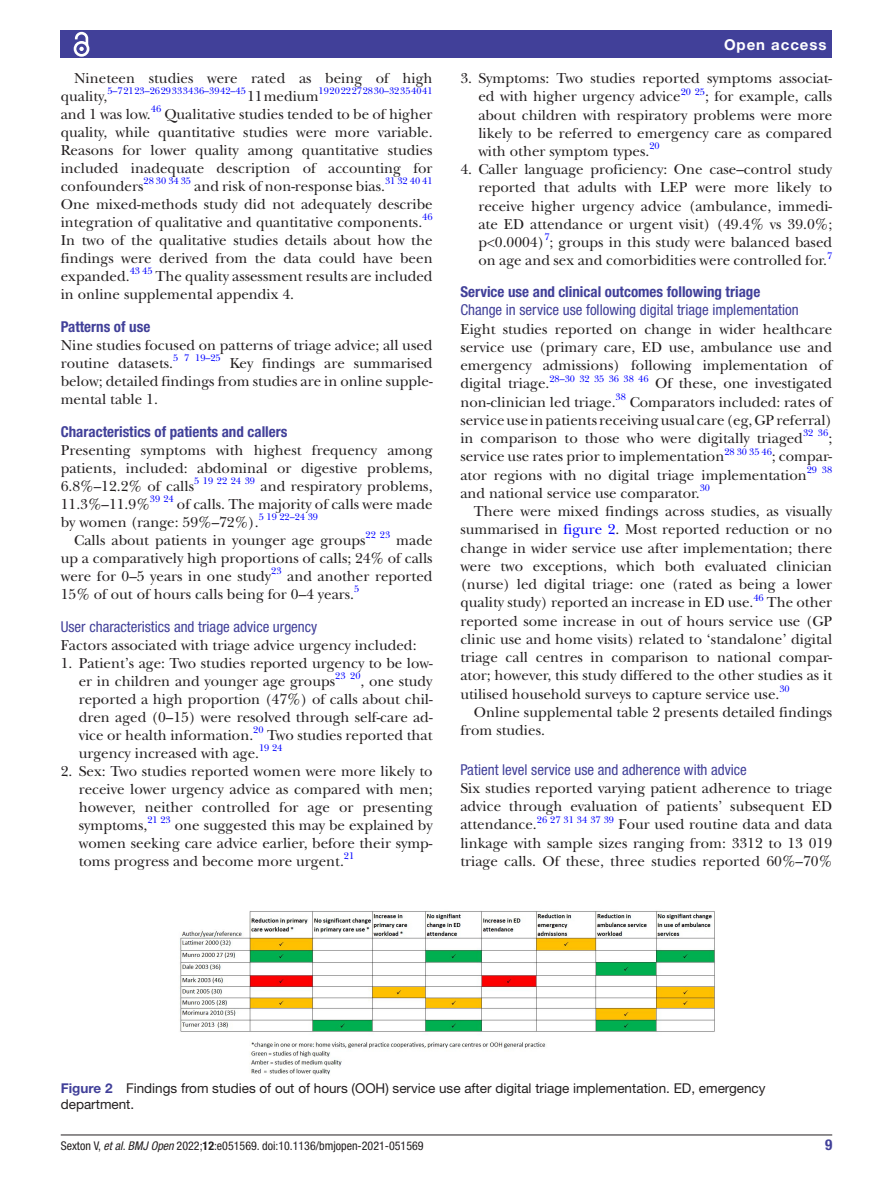
<style>
.page{position:relative;width:893px;height:1191px;background:#fff}
.page>*{position:absolute;margin:0;border:0;box-sizing:border-box;transform-origin:0 0}
.t1{font:15px/18.3px "New Baskerville";color:#231f20;text-align:justify}
.t2{font:condensed 15px "Helvetica Neue LT Std";color:#414099}
.t3{font:700 condensed 15px "Helvetica Neue LT Std";color:#414099}
.t4{font:700 15px "Helvetica Neue LT Std";letter-spacing:.065em;color:#fff}
.t5{font:13.5px/16.2px "Helvetica Neue LT Std";color:#231f20}
.t6{font:condensed 12px "Helvetica Neue LT Std";color:#231f20}
.t7{font:9.9px "New Baskerville";color:#00f}
.s1{color:#00f}
.s2{font-weight:700;color:#414099}
.s3{font-style:italic}
.s4{font-weight:700}
</style>
<div class="page">
<hr style="left:61px;top:1134px;width:771px;height:1px;background:#231f20">
<div style="left:61px;top:31px;width:771px;height:27px;background:#414099"></div>
<svg style="left:73px;top:31px;width:17px;height:26px"></svg>
<img style="left:179px;top:910px;width:536px;height:165px">
<p class="t1" style="left:61px;top:69px;width:373px;text-indent:14px">Nineteen studies were rated as being of high quality,</p>
<p class="t7" style="left:107px;top:85px;width:140px">5–7 21 23–26 29 33 34 36–39 42–45</p>
<p class="t1" style="left:247px;top:87px;width:73px">11 medium</p>
<p class="t7" style="left:319px;top:85px;width:116px">19 20 22 27 28 30–32 35 40 41</p>
<p class="t1" style="left:61px;top:105px;width:92px">and 1 was low.</p>
<p class="t7" style="left:151px;top:103px;width:12px">46</p>
<p class="t1" style="left:61px;top:105px;width:373px;text-indent:104px">Qualitative studies tended to be of higher quality, while quantitative studies were more variable.<br>Reasons for lower quality among quantitative studies included inadequate description of accounting for confounders</p>
<p class="t7" style="left:144px;top:175px;width:49px">28 30 34 35</p>
<p class="t1" style="left:194px;top:177px;width:192px">and risk of non-response bias.</p>
<p class="t7" style="left:385px;top:175px;width:49px">31 32 40 41</p>
<p class="t1" style="left:61px;top:195px;width:373px">One mixed-methods study did not adequately describe integration of qualitative and quantitative components.</p>
<p class="t7" style="left:422px;top:211px;width:12px">46</p>
<p class="t1" style="left:61px;top:231px;width:373px">In two of the qualitative studies details about how the findings were derived from the data could have been expanded.</p>
<p class="t7" style="left:130px;top:265px;width:24px">43 45</p>
<p class="t1" style="left:61px;top:267px;width:373px;text-indent:95px">The quality assessment results are included in online supplemental appendix 4.</p>
<p class="t3" style="left:61px;top:317px;width:91px">Patterns of use</p>
<p class="t1" style="left:61px;top:336px;width:373px">Nine studies focused on patterns of triage advice; all used routine datasets.</p>
<p class="t7" style="left:173px;top:352px;width:49px">5 7 19–25</p>
<p class="t1" style="left:61px;top:354px;width:373px;text-indent:169px">Key findings are summarised below; detailed findings from studies are in online supple&shy;mental table 1.</p>
<p class="t3" style="left:61px;top:422px;width:228px">Characteristics of patients and callers</p>
<p class="t1" style="left:61px;top:441px;width:373px">Presenting symptoms with highest frequency among patients, included: abdominal or digestive problems, 6.8%–12.2% of calls</p>
<p class="t7" style="left:194px;top:475px;width:63px">5 19 22 24 39</p>
<p class="t1" style="left:261px;top:477px;width:174px">and respiratory problems,</p>
<p class="t1" style="left:61px;top:495px;width:91px">11.3%–11.9%</p>
<p class="t7" style="left:150px;top:493px;width:25px">39 24</p>
<p class="t1" style="left:61px;top:495px;width:373px;text-indent:116px">of calls. The majority of calls were made by women (range: 59%–72%).</p>
<p class="t7" style="left:259px;top:511px;width:61px">5 19 22–24 39</p>
<p class="t1" style="left:74px;top:531px;width:293px">Calls about patients in younger age groups</p>
<p class="t7" style="left:365px;top:529px;width:26px">22 23</p>
<p class="t1" style="left:61px;top:531px;width:373px;text-indent:336px">made up a comparatively high proportions of calls; 24% of calls were for 0–5 years in one study</p>
<p class="t7" style="left:271px;top:565px;width:12px">23</p>
<p class="t1" style="left:61px;top:567px;width:373px;text-indent:226px">and another reported<br>15% of out of hours calls being for 0–4 years.</p>
<p class="t7" style="left:354px;top:583px;width:7px">5</p>
<p class="t2" style="left:61px;top:618px;width:258px">User characteristics and triage advice urgency</p>
<p class="t1" style="left:61px;top:636px;width:357px">Factors associated with triage advice urgency included:</p>
<p class="t1" style="left:79px;top:654px;width:355px;text-indent:-18px">1. Patient’s age: Two studies reported urgency to be low&shy;er in children and younger age groups</p>
<p class="t7" style="left:335px;top:670px;width:27px">23 20</p>
<p class="t1" style="left:79px;top:672px;width:355px;text-indent:282px">, one study reported a high proportion (47%) of calls about chil&shy;dren aged (0–15) were resolved through self-care ad&shy;vice or health information.</p>
<p class="t7" style="left:253px;top:724px;width:12px">20</p>
<p class="t1" style="left:267px;top:726px;width:167px">Two studies reported that</p>
<p class="t1" style="left:79px;top:744px;width:182px">urgency increased with age.</p>
<p class="t7" style="left:259px;top:742px;width:25px">19 24</p>
<p class="t1" style="left:79px;top:762px;width:355px;text-indent:-18px">2. Sex: Two studies reported women were more likely to receive lower urgency advice as compared with men; however, neither controlled for age or presenting symptoms,<sup>21</sup> <sup>23</sup> one suggested this may be explained by women seeking care advice earlier, before their symp&shy;toms progress and become more urgent.</p>
<p class="t7" style="left:344px;top:850px;width:12px">21</p>
<p class="t4" style="left:724px;top:35px;width:104px">Open access</p>
<p class="t1" style="left:478px;top:69px;width:355px;text-indent:-18px">3. Symptoms: Two studies reported symptoms associat&shy;ed with higher urgency advice<sup>20</sup> <sup>25</sup>; for example, calls about children with respiratory problems were more likely to be referred to emergency care as compared with other symptom types.</p>
<p class="t7" style="left:649px;top:140px;width:12px">20</p>
<p class="t1" style="left:478px;top:160px;width:355px;text-indent:-18px">4. Caller language proficiency: One case–control study reported that adults with LEP were more likely to receive higher urgency advice (ambulance, immedi&shy;ate ED attendance or urgent visit) (49.4% vs 39.0%; p&lt;0.0004) ; groups in this study were balanced based</p>
<p class="t7" style="left:544px;top:231px;width:7px">7</p>
<p class="t1" style="left:478px;top:251px;width:355px">on age and sex and comorbidities were controlled for.<sup>7</sup></p>
<p class="t3" style="left:460px;top:283px;width:301px">Service use and clinical outcomes following triage</p>
<p class="t2" style="left:460px;top:301px;width:340px">Change in service use following digital triage implementation</p>
<p class="t1" style="left:460px;top:320px;width:373px">Eight studies reported on change in wider healthcare service use (primary care, ED use, ambulance use and emergency admissions) following implementation of digital triage.</p>
<p class="t7" style="left:549px;top:373px;width:101px">28–30 32 35 36 38 46</p>
<p class="t1" style="left:460px;top:374px;width:373px;text-indent:195px">Of these, one investigated non-clinician led triage.<sup>38</sup> Comparators included: rates of service use in patients receiving usual care (eg, GP referral) in comparison to those who were digitally triaged</p>
<p class="t7" style="left:803px;top:427px;width:27px">32 36</p>
<p class="t1" style="left:828px;top:429px;width:5px">;</p>
<p class="t1" style="left:460px;top:447px;width:266px">service use rates prior to implementation</p>
<p class="t7" style="left:724px;top:446px;width:49px">28 30 35 46</p>
<p class="t1" style="left:460px;top:447px;width:373px;text-indent:312px">; compar&shy;ator regions with no digital triage implementation</p>
<p class="t7" style="left:807px;top:464px;width:27px">29 38</p>
<p class="t1" style="left:460px;top:484px;width:241px">and national service use comparator.</p>
<p class="t7" style="left:700px;top:482px;width:12px">30</p>
<p class="t1" style="left:460px;top:502px;width:373px;text-indent:14px">There were mixed findings across studies, as visually summarised in <span class="s1">figure 2</span>. Most reported reduction or no change in wider service use after implementation; there were two exceptions, which both evaluated clinician (nurse) led digital triage: one (rated as being a lower quality study) reported an increase in ED use.</p>
<p class="t7" style="left:753px;top:591px;width:12px">46</p>
<p class="t1" style="left:460px;top:593px;width:373px;text-indent:307px">The other reported some increase in out of hours service use (GP clinic use and home visits) related to ‘standalone’ digital triage call centres in comparison to national compar&shy;ator; however, this study differed to the other studies as it utilised household surveys to capture service use.<sup>30</sup></p>
<p class="t1" style="left:460px;top:703px;width:373px;text-indent:14px">Online supplemental table 2 presents detailed findings from studies.</p>
<p class="t2" style="left:460px;top:760px;width:288px">Patient level service use and adherence with advice</p>
<p class="t1" style="left:460px;top:779px;width:373px">Six studies reported varying patient adherence to triage advice through evaluation of patients’ subsequent ED attendance.</p>
<p class="t7" style="left:537px;top:813px;width:79px">26 27 31 34 37 39</p>
<p class="t1" style="left:460px;top:815px;width:373px;text-indent:158px">Four used routine data and data linkage with sample sizes ranging from: 3312 to 13 019 triage calls. Of these, three studies reported 60%–70%</p>
<p class="t5" style="left:61px;top:1080px;width:706px"><span class="s2">Figure 2</span> Findings from studies of out of hours (OOH) service use after digital triage implementation. ED, emergency department.</p>
<p class="t6" style="left:61px;top:1138px;width:364px">Sexton V, <span class="s3">et al</span>. <span class="s3">BMJ Open</span> 2022;<span class="s4">12</span>:e051569. doi:10.1136/bmjopen-2021-051569</p>
<p class="t3" style="left:825px;top:1135px;width:9px">9</p>
</div>
